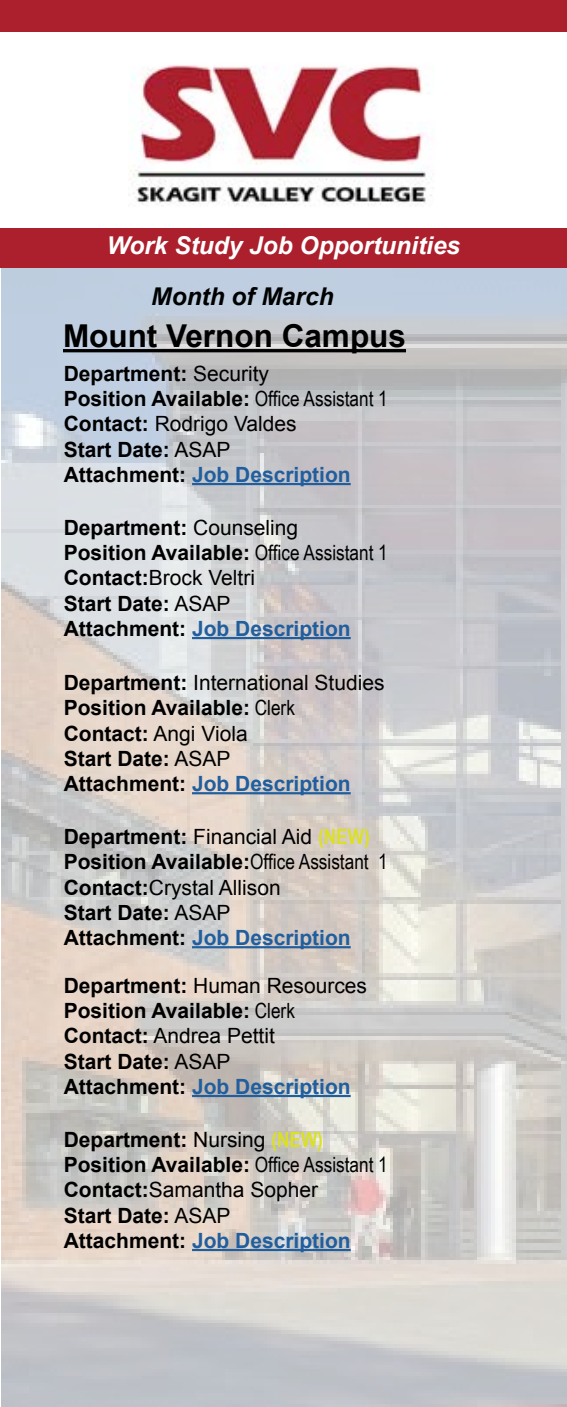
<style>
.page{position:relative;width:567px;height:1407px;background:#fff}
.page>*{position:absolute;margin:0;border:0;box-sizing:border-box;transform-origin:0 0}
.t1{font:700 31.5px "Arial";color:#000}
.t2{font:italic 700 24.5px "Arial";color:#fff}
.t3{font:italic 700 24.5px "Arial";color:#000101}
.t4{font:700 21px/25.2px "Arial";color:#000}
.s1{font-weight:400}
.s2{font-family:"Arial Narrow";font-weight:400}
.s3{color:#215e9e}
.s4{font-family:"Arial Narrow";color:#dbe122}
</style>
<div class="page">
<img style="left:1px;top:268px;width:566px;height:1139px">
<div style="left:0;top:0;width:567px;height:32px;background:#ac202d"></div>
<div style="left:0;top:228px;width:567px;height:40px;background:#ac202d"></div>
<img style="left:130px;top:65px;width:302px;height:141px">
<hr style="left:63px;top:349px;width:343px;height:3px;background:#000">
<hr style="left:192px;top:1095px;width:159px;height:2px;background:#215e9e">
<hr style="left:192px;top:1249px;width:159px;height:2px;background:#215e9e">
<hr style="left:192px;top:483px;width:159px;height:2px;background:#215e9e">
<hr style="left:192px;top:637px;width:159px;height:2px;background:#215e9e">
<hr style="left:192px;top:792px;width:159px;height:2px;background:#215e9e">
<hr style="left:192px;top:946px;width:159px;height:2px;background:#215e9e">
<p class="t2" style="left:107px;top:229px;width:355px">Work Study Job Opportunities</p>
<p class="t3" style="left:151px;top:280px;width:184px">Month of March</p>
<h1 class="t1" style="left:63px;top:315px;width:345px">Mount Vernon Campus</h1>
<p class="t4" style="left:64px;top:362px;width:326px">Department: <span class="s1">Security<br></span>Position Available: <span class="s2">Office Assistant 1<br></span>Contact: <span class="s1">Rodrigo Valdes<br></span>Start Date: <span class="s1">ASAP<br></span>Attachment: <span class="s3">Job Description</span></p>
<p class="t4" style="left:64px;top:516px;width:326px">Department: <span class="s1">Counseling<br></span>Position Available: <span class="s2">Office Assistant 1<br></span>Contact:<span class="s1">Brock Veltri<br></span>Start Date: <span class="s1">ASAP<br></span>Attachment: <span class="s3">Job Description</span></p>
<p class="t4" style="left:64px;top:671px;width:322px">Department: <span class="s1">International Studies<br></span>Position Available: <span class="s2">Clerk<br></span>Contact: <span class="s1">Angi Viola<br></span>Start Date: <span class="s1">ASAP<br></span>Attachment: <span class="s3">Job Description</span></p>
<p class="t4" style="left:64px;top:825px;width:326px">Department: <span class="s1">Financial Aid</span> <span class="s4">(NEW)<br></span>Position Available:<span class="s2">Office Assistant 1<br></span>Contact:<span class="s1">Crystal Allison<br></span>Start Date: <span class="s1">ASAP<br></span>Attachment: <span class="s3">Job Description</span></p>
<p class="t4" style="left:64px;top:974px;width:305px">Department: <span class="s1">Human Resources<br></span>Position Available: <span class="s2">Clerk<br></span>Contact: <span class="s1">Andrea Pettit<br></span>Start Date: <span class="s1">ASAP<br></span>Attachment: <span class="s3">Job Description</span></p>
<p class="t4" style="left:64px;top:1128px;width:326px">Department: <span class="s1">Nursing</span> <span class="s4">(NEW)<br></span>Position Available: <span class="s2">Office Assistant 1<br></span>Contact:<span class="s1">Samantha Sopher<br></span>Start Date: <span class="s1">ASAP<br></span>Attachment: <span class="s3">Job Description</span></p>
</div>
